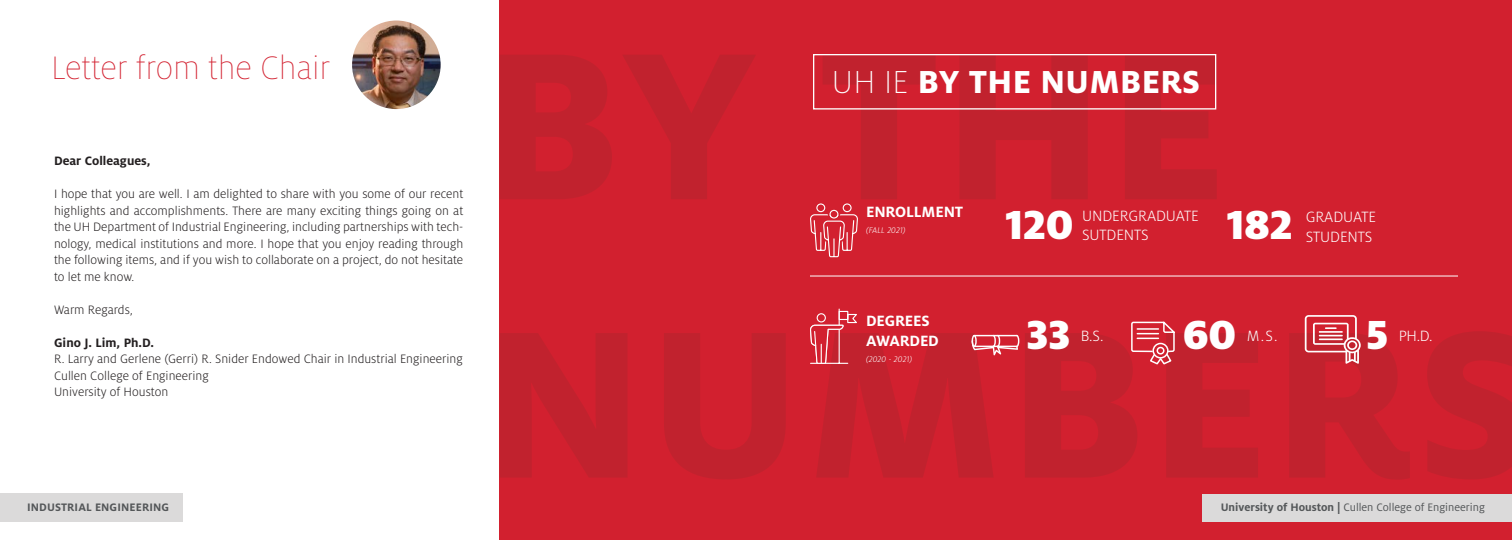
<style>
.page{position:relative;width:1512px;height:540px;background:#fff}
.page>*{position:absolute;margin:0;border:0;box-sizing:border-box;transform-origin:0 0}
.t1{font:900 45px "Milo OT";color:#fff}
.t2{font:100 36px "Milo OT";color:#d2202f}
.t3{font:800 35.25px "Milo OT";letter-spacing:.01em;color:#fff}
.t4{font:300 16.5px/19.8px "Milo OT";letter-spacing:-.01em;color:#fff}
.t5{font:700 16.5px "Milo OT";letter-spacing:-.01em;color:#fff}
.t6{font:300 13.5px/16.5px "Milo OT";color:#231f20;text-align:justify}
.t7{font:700 13.5px "Milo OT";color:#231f20}
.t8{font:12px "Milo OT";color:#545759}
.t9{font:700 12px "Milo OT";letter-spacing:.01em;color:#545759}
.t10{font:italic 300 9px "Milo OT";letter-spacing:.02em;color:#fff}
.s1{font-weight:300;font-stretch:expanded}
.s2{font-weight:700}
</style>
<div class="page">
<div style="left:500px;top:0;width:1012px;height:540px;background:#d2202f"></div>
<svg style="left:500px;top:331px;width:1012px;height:149px;fill:#c1222e"></svg>
<svg style="left:500px;top:55px;width:717px;height:144px"></svg>
<div style="left:813px;top:54px;width:403px;height:56px;border:1px solid #fff"></div>
<div style="left:1203px;top:494px;width:309px;height:27px;background:#dbdada"></div>
<img style="left:352px;top:21px;width:89px;height:88px;border-radius:44px">
<hr style="left:810px;top:276px;width:648px;height:1px;background:#fff">
<hr style="left:839px;top:309px;width:1px;height:54px;background:#fff">
<svg style="left:809px;top:310px;width:50px;height:83px"></svg>
<svg style="left:1305px;top:315px;width:56px;height:49px"></svg>
<hr style="left:1319px;top:338px;width:24px;height:2px;background:#fff">
<svg style="left:1130px;top:321px;width:46px;height:45px"></svg>
<svg style="left:972px;top:335px;width:47px;height:20px"></svg>
<svg style="left:810px;top:203px;width:48px;height:55px"></svg>
<div style="left:0;top:494px;width:183px;height:28px;background:#dbdada"></div>
<p class="t2" style="left:51px;top:49px;width:281px">Letter from the Chair</p>
<p class="t7" style="left:54px;top:154px;width:98px">Dear Colleagues,</p>
<p class="t6" style="left:54px;top:186px;width:411px">I hope that you are well. I am delighted to share with you some of our recent highlights and accomplishments. There are many exciting things going on at the UH Department of Industrial Engineering, including partnerships with tech&shy;nology, medical institutions and more. I hope that you enjoy reading through the following items, and if you wish to collaborate on a project, do not hesitate to let me know.</p>
<p class="t6" style="left:54px;top:302px;width:80px">Warm Regards,</p>
<p class="t7" style="left:54px;top:335px;width:102px">Gino J. Lim, Ph.D.</p>
<p class="t6" style="left:54px;top:351px;width:410px">R. Larry and Gerlene (Gerri) R. Snider Endowed Chair in Industrial Engineering</p>
<p class="t6" style="left:54px;top:368px;width:156px">Cullen College of Engineering</p>
<p class="t6" style="left:54px;top:384px;width:116px">University of Houston</p>
<p class="t9" style="left:27px;top:500px;width:144px">INDUSTRIAL ENGINEERING</p>
<p class="t3" style="left:832px;top:62px;width:370px"><span class="s1">UH IE</span> BY THE NUMBERS</p>
<p class="t5" style="left:866px;top:202px;width:99px">ENROLLMENT</p>
<p class="t10" style="left:866px;top:225px;width:41px">(FALL 2021)</p>
<p class="t5" style="left:866px;top:311px;width:65px">DEGREES</p>
<p class="t5" style="left:866px;top:331px;width:74px">AWARDED</p>
<p class="t10" style="left:866px;top:355px;width:47px">(2020 - 2021)</p>
<p class="t1" style="left:1005px;top:199px;width:70px">120</p>
<p class="t4" style="left:1082px;top:206px;width:118px">UNDERGRADUATE<br>SUTDENTS</p>
<p class="t1" style="left:1227px;top:199px;width:67px">182</p>
<p class="t4" style="left:1306px;top:207px;width:72px">GRADUATE</p>
<p class="t4" style="left:1306px;top:227px;width:68px">STUDENTS</p>
<p class="t1" style="left:1027px;top:308px;width:45px">33</p>
<p class="t4" style="left:1081px;top:326px;width:24px">B.S.</p>
<p class="t1" style="left:1183px;top:308px;width:55px">60</p>
<p class="t4" style="left:1247px;top:326px;width:32px">M.S.</p>
<p class="t1" style="left:1366px;top:308px;width:23px">5</p>
<p class="t4" style="left:1399px;top:326px;width:35px">PH.D.</p>
<p class="t8" style="left:1221px;top:501px;width:266px"><span class="s2">University of Houston |</span> Cullen College of Engineering</p>
</div>
